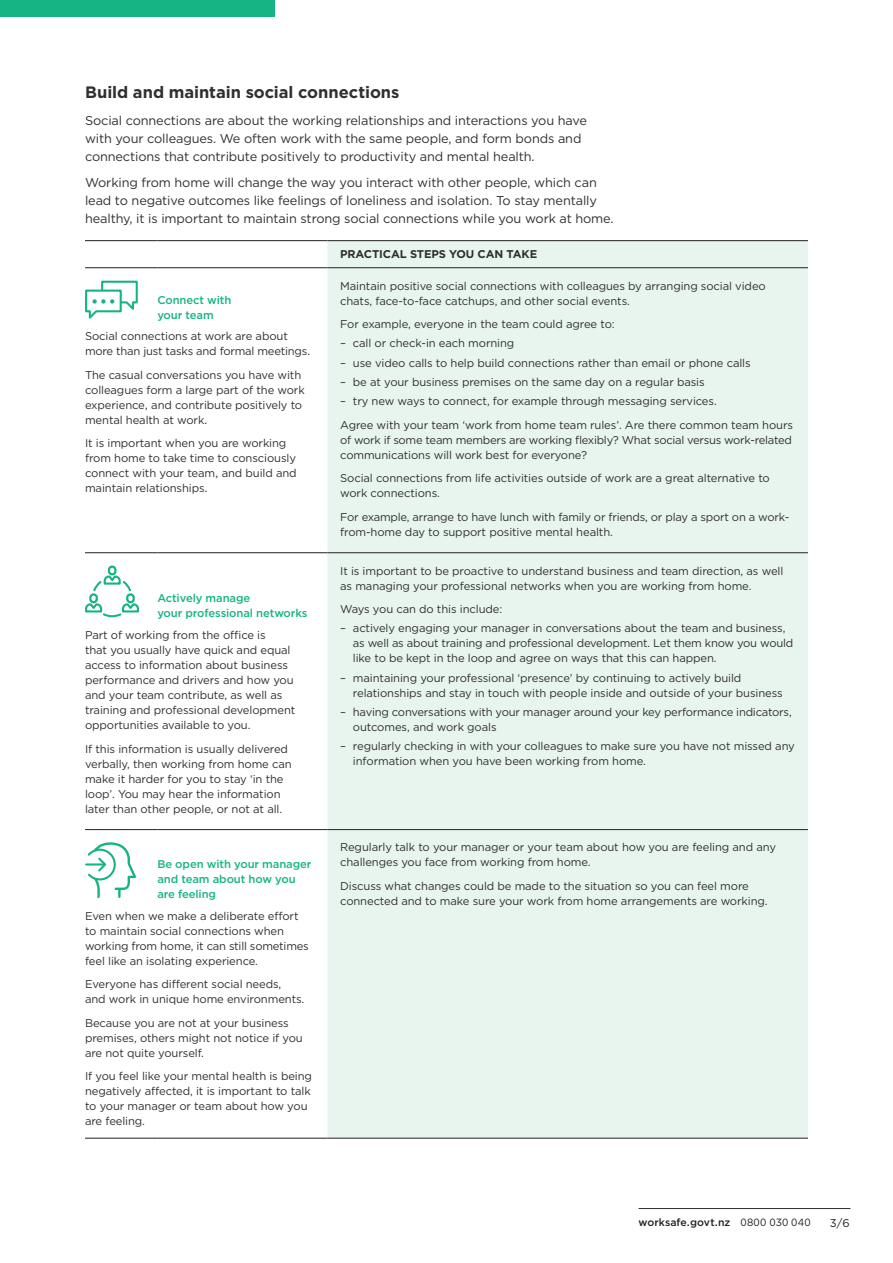
<style>
.page{position:relative;width:893px;height:1263px;background:#fff}
.page>*{position:absolute;margin:0;border:0;box-sizing:border-box;transform-origin:0 0}
.t1{font:700 16.5px "Gotham";letter-spacing:-.005em;color:#312f30}
.t2{font:12.75px/18px "Gotham";letter-spacing:-.01em;color:#312f30}
.t3{font:11.25px/15px "Gotham";letter-spacing:-.01em;color:#312f30}
.t4{font:500 11.25px/15px "Gotham";letter-spacing:-.01em;color:#16b484}
.t5{font:700 11.25px "Gotham";letter-spacing:-.01em;color:#312f30}
.t6{font:11.25px "Gotham";color:#231f20}
.t7{font:500 10.5px "Gotham";letter-spacing:.005em;color:#231f20}
.s1{font-weight:400}
</style>
<div class="page">
<hr style="left:639px;top:1208px;width:211px;height:1px;background:#312f30">
<div style="left:0;top:0;width:274px;height:17px;background:#16b484"></div>
<div style="left:327px;top:241px;width:481px;height:897px;background:#e8f5ef"></div>
<hr style="left:85px;top:552px;width:72px;height:1px;background:#231f20">
<hr style="left:157px;top:552px;width:170px;height:1px;background:#231f20">
<hr style="left:327px;top:552px;width:481px;height:1px;background:#231f20">
<hr style="left:85px;top:829px;width:72px;height:1px;background:#231f20">
<hr style="left:157px;top:829px;width:170px;height:1px;background:#231f20">
<hr style="left:327px;top:829px;width:481px;height:1px;background:#231f20">
<hr style="left:85px;top:267px;width:72px;height:1px;background:#231f20">
<hr style="left:157px;top:267px;width:170px;height:1px;background:#231f20">
<hr style="left:327px;top:267px;width:481px;height:1px;background:#231f20">
<hr style="left:85px;top:240px;width:72px;height:1px;background:#231f20">
<hr style="left:157px;top:240px;width:170px;height:1px;background:#231f20">
<hr style="left:327px;top:240px;width:481px;height:1px;background:#231f20">
<hr style="left:327px;top:1138px;width:481px;height:1px;background:#231f20">
<hr style="left:85px;top:1138px;width:72px;height:1px;background:#231f20">
<hr style="left:157px;top:1138px;width:170px;height:1px;background:#231f20">
<svg style="left:85px;top:280px;width:53px;height:39px"></svg>
<svg style="left:93px;top:574px;width:38px;height:18px"></svg>
<div style="left:108px;top:565px;width:8px;height:10px;border:2px solid #16b484;border-radius:3px"></div>
<div style="left:126px;top:593px;width:9px;height:10px;border:2px solid #16b484;border-radius:3px"></div>
<svg style="left:85px;top:602px;width:54px;height:16px"></svg>
<div style="left:89px;top:593px;width:9px;height:10px;border:2px solid #16b484;border-radius:3px"></div>
<svg style="left:86px;top:842px;width:50px;height:56px"></svg>
<h1 class="t1" style="left:85px;top:81px;width:316px">Build and maintain social connections</h1>
<p class="t2" style="left:85px;top:111px;width:504px">Social connections are about the working relationships and interactions you have with your colleagues. We often work with the same people, and form bonds and connections that contribute positively to productivity and mental health.</p>
<p class="t2" style="left:85px;top:173px;width:530px">Working from home will change the way you interact with other people, which can lead to negative outcomes like feelings of loneliness and isolation. To stay mentally healthy, it is important to maintain strong social connections while you work at home.</p>
<p class="t5" style="left:340px;top:247px;width:199px">PRACTICAL STEPS YOU CAN TAKE</p>
<p class="t4" style="left:157px;top:292px;width:76px">Connect with your team</p>
<p class="t3" style="left:340px;top:278px;width:427px">Maintain positive social connections with colleagues by arranging social video chats, face-to-face catchups, and other social events.</p>
<p class="t3" style="left:340px;top:316px;width:276px">For example, everyone in the team could agree to:</p>
<p class="t3" style="left:340px;top:336px;width:176px">– call or check-in each morning</p>
<p class="t3" style="left:340px;top:355px;width:412px">– use video calls to help build connections rather than email or phone calls</p>
<p class="t3" style="left:340px;top:374px;width:366px">– be at your business premises on the same day on a regular basis</p>
<p class="t3" style="left:340px;top:389px;width:454px;line-height:23.5px">– try new ways to connect, for example through messaging services.<br>Agree with your team ‘work from home team rules’. Are there common team hours</p>
<p class="t3" style="left:340px;top:432px;width:453px">of work if some team members are working flexibly? What social versus work-related communications will work best for everyone?</p>
<p class="t3" style="left:340px;top:470px;width:431px">Social connections from life activities outside of work are a great alternative to work connections.</p>
<p class="t3" style="left:340px;top:509px;width:451px">For example, arrange to have lunch with family or friends, or play a sport on a work&shy;from-home day to support positive mental health.</p>
<p class="t3" style="left:85px;top:329px;width:227px">Social connections at work are about more than just tasks and formal meetings.</p>
<p class="t3" style="left:85px;top:367px;width:221px">The casual conversations you have with colleagues form a large part of the work experience, and contribute positively to mental health at work.</p>
<p class="t3" style="left:85px;top:436px;width:213px">It is important when you are working from home to take time to consciously connect with your team, and build and maintain relationships.</p>
<p class="t4" style="left:157px;top:591px;width:152px">Actively manage<br>your professional networks</p>
<p class="t3" style="left:85px;top:627px;width:212px">Part of working from the office is<br>that you usually have quick and equal access to information about business performance and drivers and how you and your team contribute, as well as training and professional development opportunities available to you.</p>
<p class="t3" style="left:85px;top:741px;width:208px">If this information is usually delivered verbally, then working from home can make it harder for you to stay ‘in the loop’. You may hear the information later than other people, or not at all.</p>
<p class="t4" style="left:157px;top:856px;width:156px">Be open with your manager and team about how you are feeling</p>
<p class="t3" style="left:85px;top:908px;width:225px">Even when we make a deliberate effort to maintain social connections when working from home, it can still sometimes feel like an isolating experience.</p>
<p class="t3" style="left:85px;top:977px;width:221px">Everyone has different social needs, and work in unique home environments.</p>
<p class="t3" style="left:85px;top:1015px;width:219px">Because you are not at your business premises, others might not notice if you are not quite yourself.</p>
<p class="t3" style="left:85px;top:1069px;width:229px">If you feel like your mental health is being negatively affected, it is important to talk to your manager or team about how you are feeling.</p>
<p class="t3" style="left:340px;top:563px;width:445px">It is important to be proactive to understand business and team direction, as well as managing your professional networks when you are working from home.</p>
<p class="t3" style="left:340px;top:601px;width:164px">Ways you can do this include:</p>
<p class="t3" style="left:353px;top:620px;width:442px;text-indent:-13px">– actively engaging your manager in conversations about the team and business, as well as about training and professional development. Let them know you would like to be kept in the loop and agree on ways that this can happen.</p>
<p class="t3" style="left:353px;top:670px;width:431px;text-indent:-13px">– maintaining your professional ‘presence’ by continuing to actively build relationships and stay in touch with people inside and outside of your business</p>
<p class="t3" style="left:353px;top:704px;width:440px;text-indent:-13px">– having conversations with your manager around your key performance indicators, outcomes, and work goals</p>
<p class="t3" style="left:353px;top:738px;width:443px;text-indent:-13px">– regularly checking in with your colleagues to make sure you have not missed any information when you have been working from home.</p>
<p class="t3" style="left:340px;top:840px;width:437px">Regularly talk to your manager or your team about how you are feeling and any challenges you face from working from home.</p>
<p class="t3" style="left:340px;top:878px;width:429px">Discuss what changes could be made to the situation so you can feel more connected and to make sure your work from home arrangements are working.</p>
<p class="t7" style="left:639px;top:1215px;width:174px">worksafe.govt.nz <span class="s1">0800 030 040</span></p>
<p class="t6" style="left:830px;top:1215px;width:21px">3/6</p>
</div>
